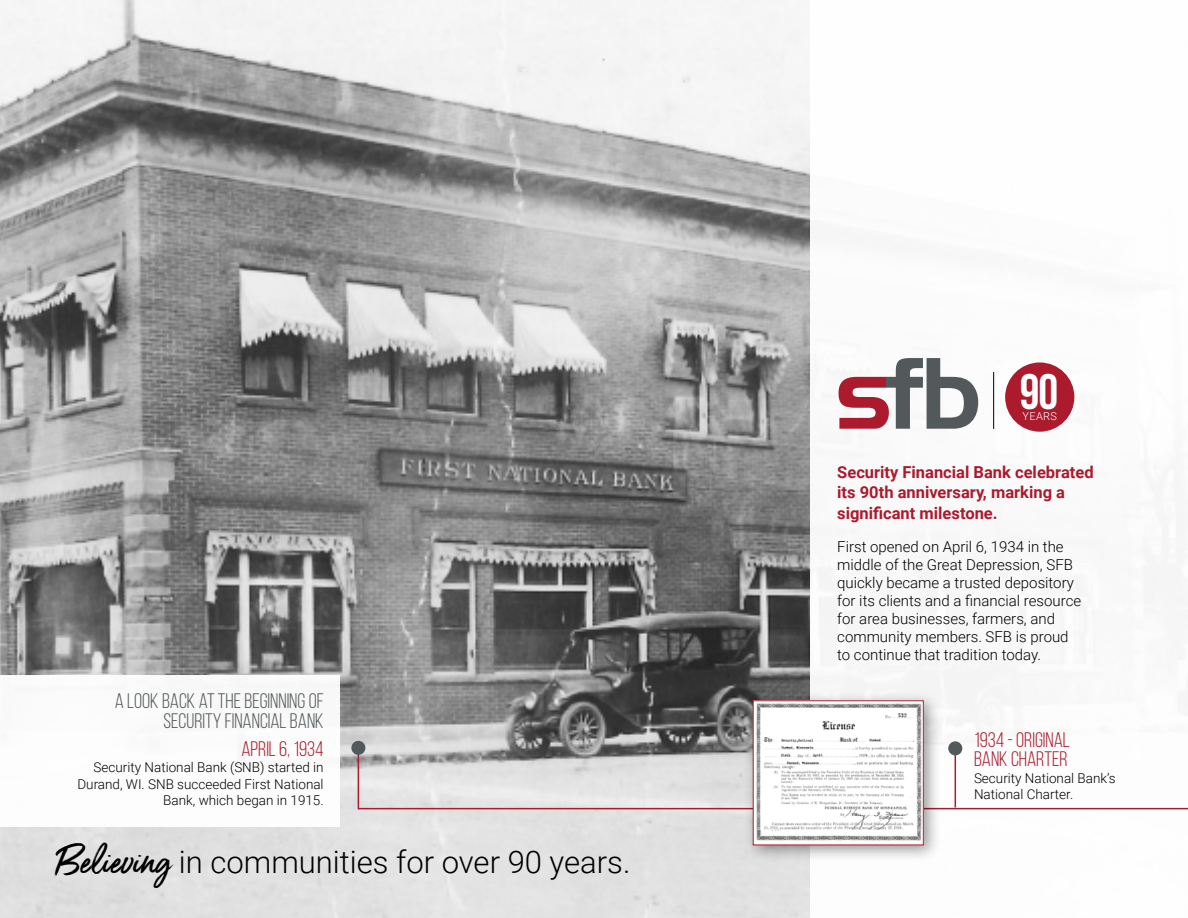
<style>
.page{position:relative;width:1188px;height:918px;background:#fff}
.page>*{position:absolute;margin:0;border:0;box-sizing:border-box;transform-origin:0 0}
.t1{font:700 49.8px "Bebas Neue";color:#fff}
.t2{font:300 31.05px "Roboto";color:#000}
.t3{font:21px/19.5px "Bebas Neue";color:#53585a;text-align:right}
.t4{font:21px/19.5px "Bebas Neue";color:#ab1a2d}
.t5{font:700 16.5px/19.8px "Roboto";color:#ab1a2d}
.t6{font:300 15px/18px "Roboto";color:#000}
.t7{font:300 13.5px/16.2px "Roboto";color:#000;text-align:right}
.t8{font:300 10.95px "Roboto";letter-spacing:.035em;color:#fff}
.s1{font-family:"Gotcha";font-weight:400;font-size:39.3px}
</style>
<div class="page">
<img style="left:0;top:0;width:810px;height:918px">
<div style="left:0;top:675px;width:340px;height:151px;background:#fff"></div>
<svg style="left:839px;top:358px;width:139px;height:71px"></svg>
<div style="left:1005px;top:362px;width:69px;height:70px;background:#ab1a2d;border-radius:50%"></div>
<hr style="left:993px;top:372px;width:1px;height:57px;background:#000">
<hr style="left:358px;top:808px;width:830px;height:1px;background:#ab1a2d">
<div style="left:743px;top:691px;width:198px;height:172px;background:#000;opacity:.4"></div>
<img style="left:755px;top:702px;width:167px;height:129px">
<div style="left:753px;top:700px;width:171px;height:145px;border:1px solid #ab1a2d"></div>
<img style="left:755px;top:831px;width:166px;height:12px">
<hr style="left:955px;top:744px;width:1px;height:64px;background:#ab1a2d">
<div style="left:948px;top:741px;width:14px;height:14px;background:#53585a;border-radius:50%"></div>
<hr style="left:358px;top:751px;width:1px;height:58px;background:#ab1a2d">
<div style="left:351px;top:741px;width:14px;height:14px;background:#53585a;border-radius:50%"></div>
<h3 class="t3" style="left:115px;top:691px;width:210px">A LOOK BACK AT THE BEGINNING OF<br>SECURITY FINANCIAL BANK</h3>
<h3 class="t4" style="left:241px;top:739px;width:84px">APRIL 6, 1934</h3>
<p class="t7" style="left:77px;top:759px;width:248px">Security National Bank (SNB) started in<br>Durand, WI. SNB succeeded First National<br>Bank, which began in 1915.</p>
<h2 class="t2" style="left:54px;top:841px;width:577px"><span class="s1">Believing</span> in communities for over 90 years.</h2>
<h1 class="t1" style="left:1020px;top:365px;width:40px">90</h1>
<p class="t8" style="left:1022px;top:409px;width:36px">YEARS</p>
<p class="t5" style="left:837px;top:461px;width:258px">Security Financial Bank celebrated its 90th anniversary, marking a</p>
<p class="t5" style="left:837px;top:503px;width:162px">significant milestone.</p>
<p class="t6" style="left:837px;top:537px;width:245px">First opened on April 6, 1934 in the middle of the Great Depression, SFB quickly became a trusted depository for its clients and a financial resource for area businesses, farmers, and community members. SFB is proud to continue that tradition today.</p>
<h3 class="t4" style="left:974px;top:730px;width:97px">1934 - ORIGINAL<br>BANK CHARTER</h3>
<p class="t7" style="left:974px;top:769px;width:143px;text-align:left">Security National Bank’s<br>National Charter.</p>
</div>
